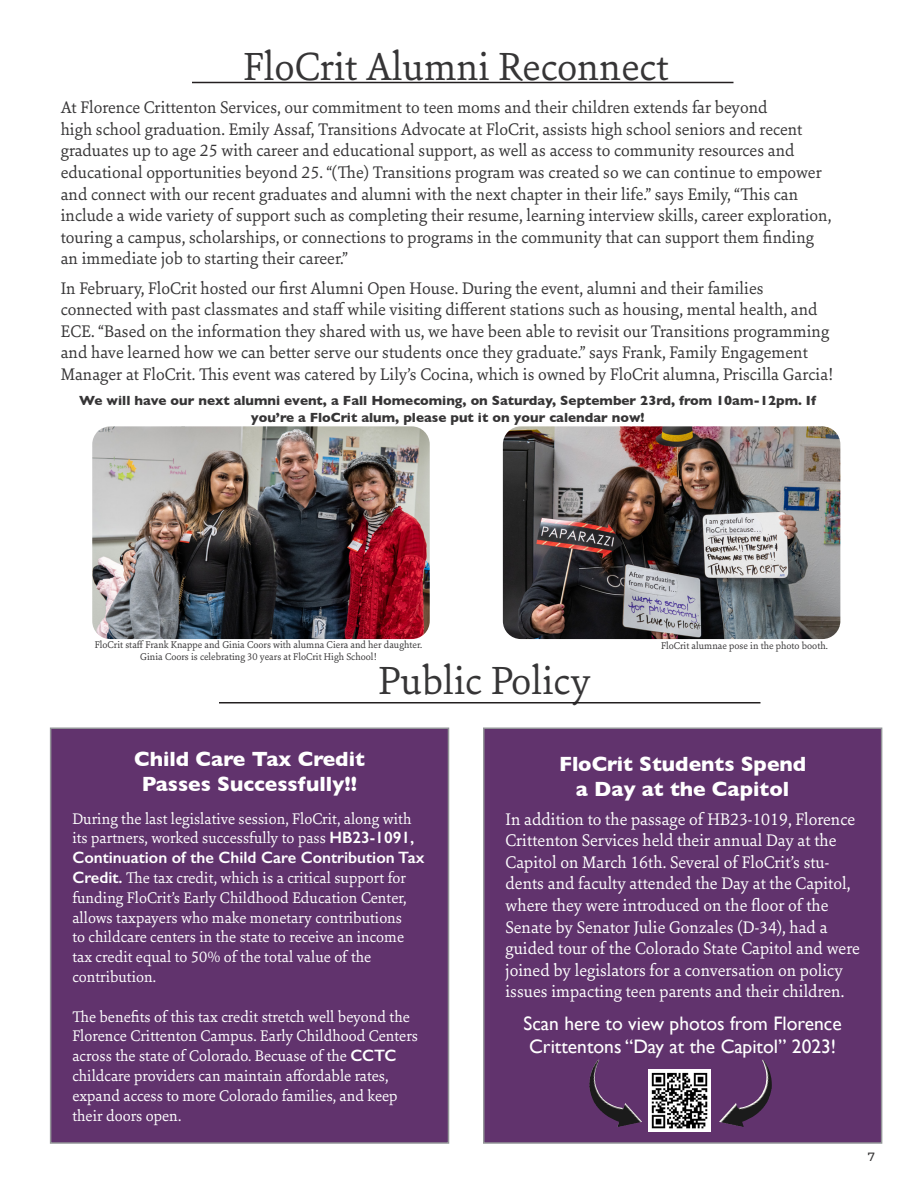
<style>
.page{position:relative;width:918px;height:1188px;background:#fff}
.page>*{position:absolute;margin:0;border:0;box-sizing:border-box;transform-origin:0 0}
.Left_Justify{font:42px "Sina Nova";color:#363536}
.Center{font:700 21px "Gill Sans";color:#fff}
.Center-2{font:19.5px/23.4px "Gill Sans";color:#fff}
.Center-3{font:18px/21.6px "Sina Nova";color:#363536}
.Center-4{font:18px/21.6px "Sina Nova";color:#fff}
.Center-5{font:16.5px/19.8px "Sina Nova";color:#fff}
.Center-6{font:700 13.5px/16.5px "Gill Sans";color:#363536;text-align:center}
.Center-7{font:500 12px "Montserrat";color:#363536}
.Center-8{font:10.5px/12.6px "Sina Nova";color:#363536;text-align:center}
.s1{font-family:"Gill Sans";font-weight:600}
</style>
<div class="page">
<hr style="left:192px;top:82px;width:542px;height:1px;background:#231f20">
<hr style="left:219px;top:702px;width:541px;height:1px;background:#231f20">
<img style="left:92px;top:426px;width:338px;height:213px">
<img style="left:503px;top:426px;width:337px;height:213px">
<div style="left:50px;top:728px;width:399px;height:416px;background:#61336d;border:2px solid #939598"></div>
<div style="left:483px;top:728px;width:399px;height:416px;background:#61336d;border:2px solid #939598"></div>
<img style="left:649px;top:1070px;width:62px;height:62px">
<img style="left:589px;top:1060px;width:53px;height:67px">
<img style="left:719px;top:1060px;width:53px;height:67px">
<p class="Left_Justify" style="left:244px;top:38px;width:426px">FloCrit Alumni Reconnect</p>
<p class="Center-3" style="left:61px;top:96px;width:772px">At Florence Crittenton Services, our commitment to teen moms and their children extends far beyond<br>high school graduation. Emily Assaf, Transitions Advocate at FloCrit, assists high school seniors and recent graduates up to age 25 with career and educational support, as well as access to community resources and educational opportunities beyond 25. “(The) Transitions program was created so we can continue to empower and connect with our recent graduates and alumni with the next chapter in their life.” says Emily, “This can include a wide variety of support such as completing their resume, learning interview skills, career exploration, touring a campus, scholarships, or connections to programs in the community that can support them finding an immediate job to starting their career.”</p>
<p class="Center-3" style="left:61px;top:276px;width:774px">In February, FloCrit hosted our first Alumni Open House. During the event, alumni and their families connected with past classmates and staff while visiting different stations such as housing, mental health, and ECE. “Based on the information they shared with us, we have been able to revisit our Transitions programming and have learned how we can better serve our students once they graduate.” says Frank, Family Engagement Manager at FloCrit. This event was catered by Lily’s Cocina, which is owned by FloCrit alumna, Priscilla Garcia!</p>
<p class="Center-6" style="left:79px;top:392px;width:738px">We will have our next alumni event, a Fall Homecoming, on Saturday, September 23rd, from 10am-12pm. If you’re a FloCrit alum, please put it on your calendar now!</p>
<p class="Center-8" style="left:95px;top:638px;width:329px">FloCrit staff Frank Knappe and Ginia Coors with alumna Ciera and her daughter.<br>Ginia Coors is celebrating 30 years at FloCrit High School!</p>
<p class="Center-8" style="left:661px;top:639px;width:168px">FloCrit alumnae pose in the photo booth.</p>
<p class="Left_Justify" style="left:379px;top:652px;width:214px">Public Policy</p>
<p class="Center" style="left:134px;top:742px;width:232px">Child Care Tax Credit</p>
<p class="Center" style="left:142px;top:768px;width:217px">Passes Successfully!!</p>
<p class="Center-5" style="left:72px;top:808px;width:354px">During the last legislative session, FloCrit, along with its partners, worked successfully to pass <span class="s1">HB23-1091, Continuation of the Child Care Contribution Tax Credit.</span> The tax credit, which is a critical support for funding FloCrit’s Early Childhood Education Center, allows taxpayers who make monetary contributions<br>to childcare centers in the state to receive an income tax credit equal to 50% of the total value of the contribution.</p>
<p class="Center-5" style="left:72px;top:1006px;width:347px">The benefits of this tax credit stretch well beyond the Florence Crittenton Campus. Early Childhood Centers across the state of Colorado. Becuase of the <span class="s1">CCTC </span>childcare providers can maintain affordable rates, expand access to more Colorado families, and keep their doors open.</p>
<p class="Center" style="left:559px;top:747px;width:249px">FloCrit Students Spend</p>
<p class="Center" style="left:576px;top:772px;width:215px">a Day at the Capitol</p>
<p class="Center-4" style="left:506px;top:807px;width:356px">In addition to the passage of HB23-1019, Florence Crittenton Services held their annual Day at the Capitol on March 16th. Several of FloCrit’s stu&shy;dents and faculty attended the Day at the Capitol, where they were introduced on the floor of the Senate by Senator Julie Gonzales (D-34), had a guided tour of the Colorado State Capitol and were joined by legislators for a conversation on policy issues impacting teen parents and their children.</p>
<p class="Center-2" style="left:524px;top:1011px;width:320px">Scan here to view photos from Florence<br>Crittentons “Day at the Capitol” 2023!</p>
<p class="Center-7" style="left:868px;top:1148px;width:9px">7</p>
</div>
